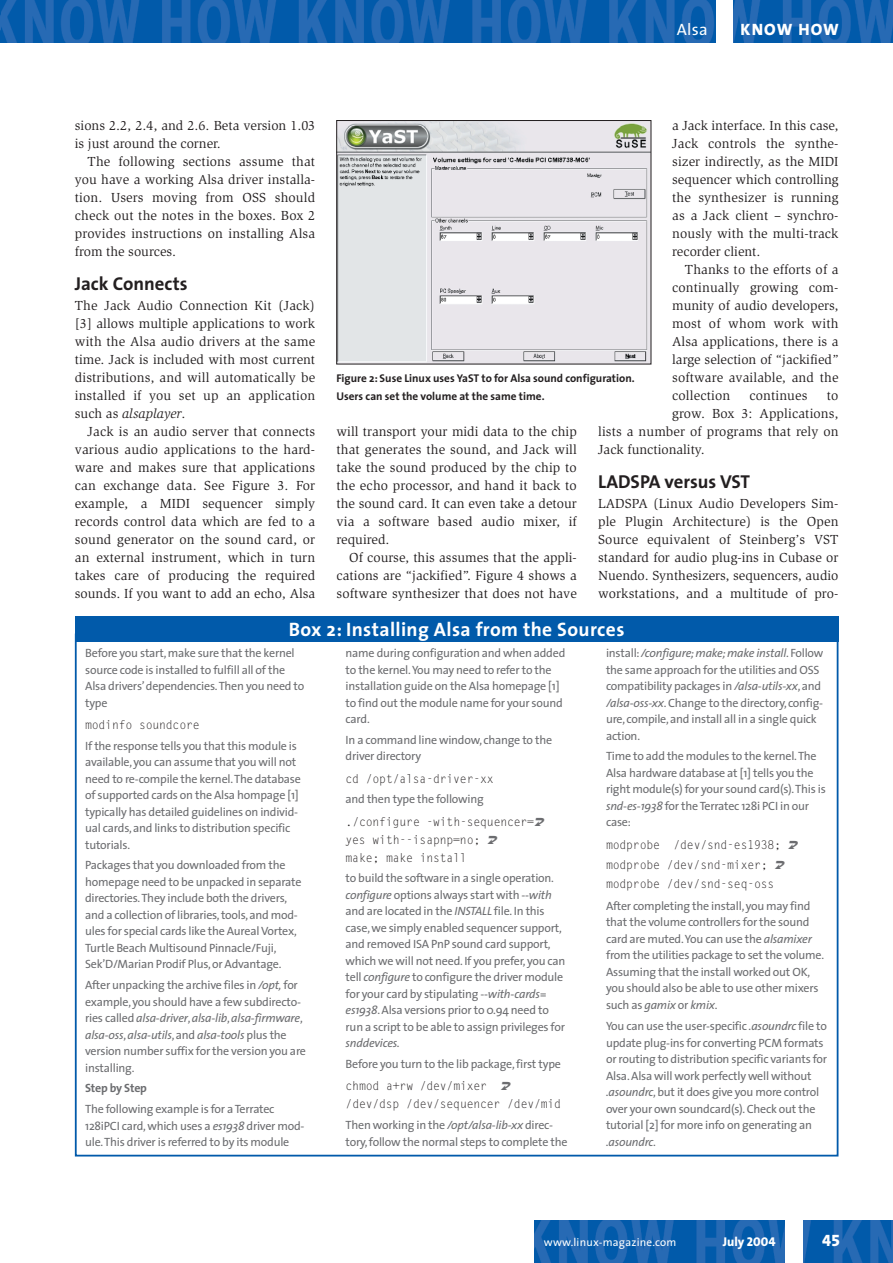
<style>
.page{position:relative;width:893px;height:1263px;background:#fff}
.page>*{position:absolute;margin:0;border:0;box-sizing:border-box;transform-origin:0 0}
.t1{font:700 19.5px "The Sans";letter-spacing:.02em;color:#fff}
.t2{font:700 18.75px "The Sans";color:#231f20}
.t3{font:16.5px "The Sans Extra Bold Caps";letter-spacing:.07em;color:#fff}
.t4{font:16.5px "The Sans";color:#fff}
.t5{font:16.5px "The Sans Extra Bold Expert";color:#fff}
.t6{font:13.5px/18px "Slimbach";letter-spacing:.01em;color:#231f20;text-align:justify}
.t7{font:800 12.75px "The Sans";color:#fff}
.t8{font:12px/16.5px "The Sans";letter-spacing:-.02em;color:#6c6d70}
.t9{font:12px/18px "Gothic Looser";letter-spacing:-.015em;color:#231f20;scale:.96 1}
.t10{font:italic 12px "The Sans";letter-spacing:-.02em;color:#6c6d70}
.t11{font:700 12px "The Sans";letter-spacing:-.02em;color:#6c6d70}
.t12{font:700 11.25px/18px "The Sans";color:#231f20}
.t13{font:11.25px "The Sans";letter-spacing:.02em;color:#fff}
.s1{font-style:italic}
.s2{font-family:"The Sans Extra Bold Caps";font-weight:400}
</style>
<div class="page">
<img style="left:534px;top:1220px;width:358px;height:43px">
<div style="left:785px;top:1220px;width:17px;height:43px;background:#fff"></div>
<img style="left:1px;top:0;width:891px;height:43px">
<hr style="left:0;top:0;width:1px;height:43px;background:#015aaa">
<div style="left:716px;top:0;width:16px;height:43px;background:#fff"></div>
<img style="left:338px;top:122px;width:311px;height:240px">
<div style="left:336px;top:120px;width:315px;height:244px;border:1px solid #231f20"></div>
<div style="left:75px;top:617px;width:763px;height:25px;background:#015aaa"></div>
<h3 class="t4" style="left:676px;top:23px;width:32px">Alsa</h3>
<h3 class="t3" style="left:740px;top:20px;width:100px">KNOW HOW</h3>
<p class="t6" style="left:672px;top:118px;width:168px">a Jack interface. In this case, Jack controls the synthe&shy;sizer indirectly, as the MIDI sequencer which controlling the synthesizer is running as a Jack client – synchro&shy;nously with the multi-track recorder client.</p>
<p class="t6" style="left:672px;top:262px;width:168px;text-indent:13px">Thanks to the efforts of a continually growing com&shy;munity of audio developers, most of whom work with Alsa applications, there is a large selection of “jackified” software available, and the collection</p>
<p class="t6" style="left:75px;top:118px;width:242px">sions 2.2, 2.4, and 2.6. Beta version 1.03 is just around the corner.</p>
<p class="t6" style="left:75px;top:154px;width:242px;text-indent:13px">The following sections assume that you have a working Alsa driver installa&shy;tion. Users moving from OSS should check out the notes in the boxes. Box 2 provides instructions on installing Alsa from the sources.</p>
<h2 class="t2" style="left:75px;top:276px;width:114px">Jack Connects</h2>
<p class="t6" style="left:75px;top:298px;width:242px">The Jack Audio Connection Kit (Jack) [3] allows multiple applications to work with the Alsa audio drivers at the same time. Jack is included with most current distributions, and will automatically be installed if you set up an application such as <span class="s1">alsaplayer</span>.</p>
<p class="t6" style="left:75px;top:424px;width:242px;text-indent:13px">Jack is an audio server that connects various audio applications to the hard&shy;ware and makes sure that applications can exchange data. See Figure 3. For example, a MIDI sequencer simply records control data which are fed to a sound generator on the sound card, or an external instrument, which in turn takes care of producing the required sounds. If you want to add an echo, Alsa</p>
<p class="t6" style="left:336px;top:424px;width:242px">will transport your midi data to the chip that generates the sound, and Jack will take the sound produced by the chip to the echo processor, and hand it back to the sound card. It can even take a detour via a software based audio mixer, if required.</p>
<p class="t12" style="left:336px;top:371px;width:300px">Figure 2: Suse Linux uses YaST to for Alsa sound configuration.<br>Users can set the volume at the same time.</p>
<p class="t6" style="left:749px;top:388px;width:60px">continues</p>
<p class="t6" style="left:826px;top:388px;width:13px">to</p>
<p class="t6" style="left:672px;top:406px;width:168px">grow. Box 3: Applications,</p>
<p class="t6" style="left:598px;top:424px;width:242px">lists a number of programs that rely on</p>
<p class="t6" style="left:598px;top:442px;width:108px">Jack functionality.</p>
<h2 class="t2" style="left:598px;top:474px;width:153px">LADSPA versus VST</h2>
<p class="t6" style="left:598px;top:496px;width:242px">LADSPA (Linux Audio Developers Sim&shy;ple Plugin Architecture) is the Open Source equivalent of Steinberg’s VST standard for audio plug-ins in Cubase or Nuendo. Synthesizers, sequencers, audio workstations, and a multitude of pro-</p>
<p class="t6" style="left:336px;top:550px;width:242px;text-indent:13px">Of course, this assumes that the appli&shy;cations are “jackified”. Figure 4 shows a software synthesizer that does not have</p>
<h1 class="t1" style="left:289px;top:622px;width:337px">Box 2: Installing Alsa from the Sources</h1>
<p class="t8" style="left:85px;top:646px;width:221px">Before you start, make sure that the kernel source code is installed to fulfill all of the Alsa drivers’dependencies.Then you need to type</p>
<p class="t9" style="left:85px;top:716px;width:121px">modinfo soundcore</p>
<p class="t8" style="left:85px;top:738px;width:217px">If the response tells you that this module is available, you can assume that you will not need to re-compile the kernel.The database of supported cards on the Alsa hompage [1] typically has detailed guidelines on individ&shy;ual cards, and links to distribution specific tutorials.</p>
<p class="t8" style="left:85px;top:858px;width:218px">Packages that you downloaded from the homepage need to be unpacked in separate directories.They include both the drivers, and a collection of libraries, tools, and mod&shy;ules for special cards like the Aureal Vortex, Turtle Beach Multisound Pinnacle/Fuji, Sek’D/Marian Prodif Plus, or Advantage.</p>
<p class="t8" style="left:85px;top:978px;width:222px">After unpacking the archive files in <span class="s1">/opt,</span> for example, you should have a few subdirecto&shy;ries called <span class="s1">alsa-driver</span>,<span class="s1">alsa-lib</span>,<span class="s1">alsa-firmware</span>, <span class="s1">alsa-oss</span>,<span class="s1">alsa-utils</span>,and <span class="s1">alsa-tools</span> plus the version number suffix for the version you are installing.</p>
<p class="t11" style="left:85px;top:1083px;width:63px">Step by Step</p>
<p class="t8" style="left:85px;top:1102px;width:221px">The following example is for a Terratec<br>128iPCI card, which uses a <span class="s1">es1938</span> driver mod&shy;ule.This driver is referred to by its module</p>
<p class="t8" style="left:345px;top:646px;width:221px">name during configuration and when added to the kernel.You may need to refer to the installation guide on the Alsa homepage [1] to find out the module name for your sound card.</p>
<p class="t8" style="left:345px;top:732px;width:208px">In a command line window, change to the driver directory</p>
<p class="t9" style="left:345px;top:770px;width:156px">cd /opt/alsa-driver-xx</p>
<p class="t8" style="left:345px;top:792px;width:140px">and then type the following</p>
<p class="t9" style="left:345px;top:813px;width:198px">./configure -with-sequencer= yes with--isapnp=no;<br>make; make install</p>
<p class="t8" style="left:345px;top:871px;width:221px">to build the software in a single operation. <span class="s1">configure</span> options always start with <span class="s1">--with </span>and are located in the <span class="s1">INSTALL</span> file. In this case, we simply enabled sequencer support, and removed ISA PnP sound card support, which we will not need. If you prefer, you can tell <span class="s1">configure</span> to configure the driver module for your card by stipulating <span class="s1">--with-cards= es1938</span>.Alsa versions prior to 0.94 need to run a script to be able to assign privileges for</p>
<p class="t10" style="left:345px;top:1038px;width:56px">snddevices.</p>
<p class="t8" style="left:345px;top:1057px;width:217px">Before you turn to the lib package, first type</p>
<p class="t9" style="left:345px;top:1078px;width:226px">chmod a+rw /dev/mixer<br>/dev/dsp /dev/sequencer /dev/mid</p>
<p class="t8" style="left:345px;top:1118px;width:223px">Then working in the <span class="s1">/opt/alsa-lib-xx</span> direc&shy;tory, follow the normal steps to complete the</p>
<p class="t8" style="left:606px;top:646px;width:219px">install: <span class="s1">/configure; make; make install</span>.Follow the same approach for the utilities and OSS compatibility packages in <span class="s1">/alsa-utils-xx</span>,and <span class="s1">/alsa-oss-xx</span>.Change to the directory, config&shy;ure, compile, and install all in a single quick action.</p>
<p class="t8" style="left:606px;top:749px;width:221px">Time to add the modules to the kernel.The Alsa hardware database at [1] tells you the right module(s) for your sound card(s).This is <span class="s1">snd-es-1938</span> for the Terratec 128i PCI in our case:</p>
<p class="t9" style="left:606px;top:836px;width:184px;line-height:19.4px">modprobe /dev/snd-es1938; modprobe /dev/snd-mixer; modprobe /dev/snd-seq-oss</p>
<p class="t8" style="left:606px;top:899px;width:220px">After completing the install, you may find that the volume controllers for the sound card are muted.You can use the <span class="s1">alsamixer </span>from the utilities package to set the volume.<br>Assuming that the install worked out OK, you should also be able to use other mixers such as <span class="s1">gamix</span> or <span class="s1">kmix</span>.</p>
<p class="t8" style="left:606px;top:1019px;width:222px">You can use the user-specific <span class="s1">.asoundrc</span> file to update plug-ins for converting PCM formats or routing to distribution specific variants for Alsa. Alsa will work perfectly well without <span class="s1">.asoundrc</span>,but it does give you more control over your own soundcard(s). Check out the tutorial [2] for more info on generating an <span class="s1">.asoundrc</span>.</p>
<p class="t13" style="left:543px;top:1238px;width:134px">www.linux-magazine.com</p>
<p class="t7" style="left:723px;top:1237px;width:54px">July <span class="s2">2004</span></p>
<h3 class="t5" style="left:822px;top:1231px;width:20px">45</h3>
</div>
